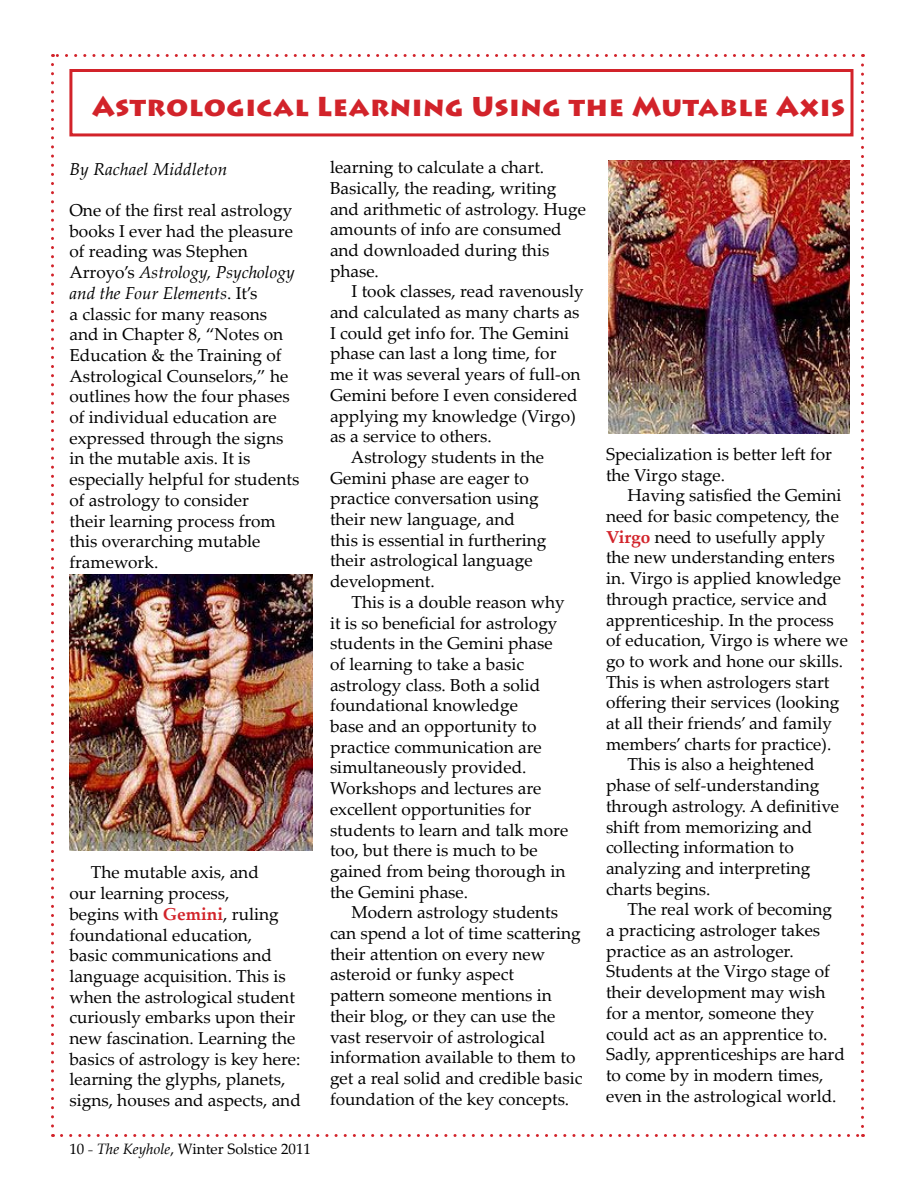
<style>
.page{position:relative;width:918px;height:1188px;background:#fff}
.page>*{position:absolute;margin:0;border:0;box-sizing:border-box;transform-origin:0 0}
.t1{font:900 27px "Lithos Pro";letter-spacing:.02em;color:#d2232a}
.t2{font:17.25px/20.7px "Palatino Linotype";color:#000}
.t3{font:italic 17.25px "Palatino Linotype";letter-spacing:.01em;color:#000}
.t4{font:15px "Palatino Linotype";color:#000}
.s1{font-style:italic}
.s2{font-weight:700;color:#d2232a}
</style>
<div class="page">
<img style="left:69px;top:574px;width:244px;height:276px">
<img style="left:608px;top:160px;width:241px;height:274px">
<div style="left:69px;top:69px;width:785px;height:67px;border:3px solid #d2232a"></div>
<svg style="left:51px;top:64px;width:3px;height:1073px"></svg>
<svg style="left:62px;top:1134px;width:801px;height:3px"></svg>
<svg style="left:861px;top:54px;width:3px;height:1072px"></svg>
<svg style="left:52px;top:54px;width:802px;height:3px"></svg>
<h1 class="t1" style="left:92px;top:90px;width:754px">Astrological Learning Using the Mutable Axis</h1>
<p class="t3" style="left:69px;top:156px;width:159px">By Rachael Middleton</p>
<p class="t2" style="left:69px;top:199px;width:232px">One of the first real astrology books I ever had the pleasure of reading was Stephen<br>Arroyo’s <span class="s1">Astrology, Psychology and the Four Elements</span>. It’s<br>a classic for many reasons and in Chapter 8, “Notes on<br>Education &amp; the Training of<br>Astrological Counselors,” he outlines how the four phases of individual education are expressed through the signs in the mutable axis. It is especially helpful for students of astrology to consider<br>their learning process from this overarching mutable framework.</p>
<p class="t2" style="left:69px;top:862px;width:233px;text-indent:22px">The mutable axis, and<br>our learning process,<br>begins with <span class="s2">Gemini</span>, ruling foundational education,<br>basic communications and language acquisition. This is when the astrological student curiously embarks upon their new fascination. Learning the basics of astrology is key here: learning the glyphs, planets, signs, houses and aspects, and</p>
<p class="t4" style="left:69px;top:1138px;width:243px">10 ₋ <span class="s1">The Keyhole</span>, Winter Solstice 2011</p>
<p class="t2" style="left:330px;top:156px;width:257px">learning to calculate a chart.<br>Basically, the reading, writing and arithmetic of astrology. Huge amounts of info are consumed and downloaded during this phase.</p>
<p class="t2" style="left:352px;top:280px;width:234px">I took classes, read ravenously</p>
<p class="t2" style="left:330px;top:301px;width:251px">and calculated as many charts as</p>
<p class="t2" style="left:330px;top:322px;width:241px">I could get info for. The Gemini</p>
<p class="t2" style="left:330px;top:343px;width:228px">phase can last a long time, for</p>
<p class="t2" style="left:330px;top:363px;width:252px">me it was several years of full-on</p>
<p class="t2" style="left:330px;top:384px;width:249px">Gemini before I even considered</p>
<p class="t2" style="left:330px;top:405px;width:247px">applying my knowledge (Virgo)</p>
<p class="t2" style="left:330px;top:425px;width:163px">as a service to others.</p>
<p class="t2" style="left:351px;top:446px;width:195px">Astrology students in the</p>
<p class="t2" style="left:330px;top:467px;width:200px">Gemini phase are eager to</p>
<p class="t2" style="left:330px;top:487px;width:210px">practice conversation using</p>
<p class="t2" style="left:330px;top:508px;width:187px">their new language, and</p>
<p class="t2" style="left:330px;top:529px;width:218px">this is essential in furthering</p>
<p class="t2" style="left:330px;top:550px;width:204px">their astrological language</p>
<p class="t2" style="left:330px;top:570px;width:106px">development.</p>
<p class="t2" style="left:352px;top:591px;width:215px">This is a double reason why</p>
<p class="t2" style="left:330px;top:612px;width:229px">it is so beneficial for astrology</p>
<p class="t2" style="left:330px;top:632px;width:224px">students in the Gemini phase</p>
<p class="t2" style="left:330px;top:653px;width:196px">of learning to take a basic</p>
<p class="t2" style="left:330px;top:674px;width:212px">astrology class. Both a solid</p>
<p class="t2" style="left:330px;top:694px;width:189px">foundational knowledge</p>
<p class="t2" style="left:330px;top:715px;width:208px">base and an opportunity to</p>
<p class="t2" style="left:330px;top:736px;width:213px">practice communication are</p>
<p class="t2" style="left:330px;top:757px;width:198px">simultaneously provided.</p>
<p class="t2" style="left:330px;top:777px;width:213px">Workshops and lectures are</p>
<p class="t2" style="left:330px;top:798px;width:203px">excellent opportunities for</p>
<p class="t2" style="left:330px;top:819px;width:240px">students to learn and talk more</p>
<p class="t2" style="left:330px;top:839px;width:209px">too, but there is much to be</p>
<p class="t2" style="left:330px;top:860px;width:237px">gained from being thorough in</p>
<p class="t2" style="left:330px;top:881px;width:140px">the Gemini phase.</p>
<p class="t2" style="left:352px;top:901px;width:208px">Modern astrology students</p>
<p class="t2" style="left:330px;top:922px;width:252px">can spend a lot of time scattering</p>
<p class="t2" style="left:330px;top:943px;width:217px">their attention on every new</p>
<p class="t2" style="left:330px;top:964px;width:186px">asteroid or funky aspect</p>
<p class="t2" style="left:330px;top:984px;width:223px">pattern someone mentions in</p>
<p class="t2" style="left:330px;top:1005px;width:227px">their blog, or they can use the</p>
<p class="t2" style="left:330px;top:1026px;width:217px">vast reservoir of astrological</p>
<p class="t2" style="left:330px;top:1046px;width:247px">information available to them to</p>
<p class="t2" style="left:330px;top:1067px;width:254px">get a real solid and credible basic</p>
<p class="t2" style="left:330px;top:1088px;width:241px">foundation of the key concepts.</p>
<p class="t2" style="left:606px;top:443px;width:228px">Specialization is better left for the Virgo stage.</p>
<p class="t2" style="left:628px;top:484px;width:216px">Having satisfied the Gemini</p>
<p class="t2" style="left:606px;top:505px;width:234px">need for basic competency, the</p>
<p class="t2" style="left:606px;top:526px;width:221px"><span class="s2">Virgo</span> need to usefully apply</p>
<p class="t2" style="left:606px;top:547px;width:230px">the new understanding enters</p>
<p class="t2" style="left:606px;top:567px;width:237px">in. Virgo is applied knowledge</p>
<p class="t2" style="left:606px;top:588px;width:223px">through practice, service and</p>
<p class="t2" style="left:606px;top:609px;width:229px">apprenticeship. In the process</p>
<p class="t2" style="left:606px;top:629px;width:243px">of education, Virgo is where we</p>
<p class="t2" style="left:606px;top:650px;width:239px">go to work and hone our skills.</p>
<p class="t2" style="left:606px;top:671px;width:225px">This is when astrologers start</p>
<p class="t2" style="left:606px;top:691px;width:235px">offering their services (looking</p>
<p class="t2" style="left:606px;top:712px;width:228px">at all their friends’ and family</p>
<p class="t2" style="left:606px;top:733px;width:227px">members’ charts for practice).</p>
<p class="t2" style="left:628px;top:754px;width:189px">This is also a heightened</p>
<p class="t2" style="left:606px;top:774px;width:215px">phase of self-understanding</p>
<p class="t2" style="left:606px;top:795px;width:235px">through astrology. A definitive</p>
<p class="t2" style="left:606px;top:816px;width:208px">shift from memorizing and</p>
<p class="t2" style="left:606px;top:836px;width:189px">collecting information to</p>
<p class="t2" style="left:606px;top:857px;width:206px">analyzing and interpreting</p>
<p class="t2" style="left:606px;top:878px;width:106px">charts begins.</p>
<p class="t2" style="left:628px;top:898px;width:206px">The real work of becoming</p>
<p class="t2" style="left:606px;top:919px;width:216px">a practicing astrologer takes</p>
<p class="t2" style="left:606px;top:940px;width:189px">practice as an astrologer.</p>
<p class="t2" style="left:606px;top:961px;width:226px">Students at the Virgo stage of</p>
<p class="t2" style="left:606px;top:981px;width:221px">their development may wish</p>
<p class="t2" style="left:606px;top:1002px;width:210px">for a mentor, someone they</p>
<p class="t2" style="left:606px;top:1023px;width:223px">could act as an apprentice to.</p>
<p class="t2" style="left:606px;top:1043px;width:240px">Sadly, apprenticeships are hard</p>
<p class="t2" style="left:606px;top:1064px;width:219px">to come by in modern times,</p>
<p class="t2" style="left:606px;top:1085px;width:232px">even in the astrological world.</p>
</div>
